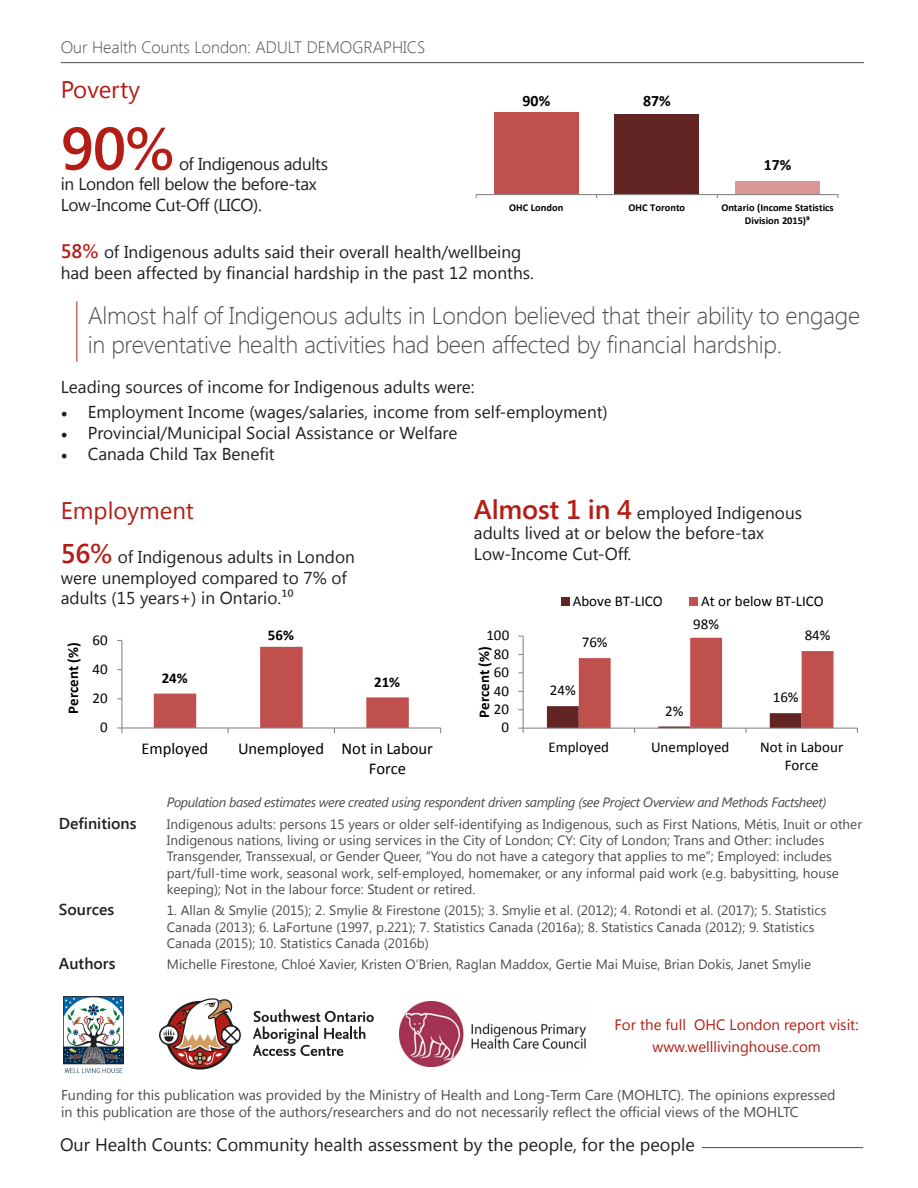
<style>
.page{position:relative;width:918px;height:1188px;background:#fff}
.page>*{position:absolute;margin:0;border:0;box-sizing:border-box;transform-origin:0 0}
.t1{font:600 60px "Segoe UI";color:#b41d15}
.t2{font:300 24px/28.8px "Segoe UI";letter-spacing:-.01em;color:#4b4c4d}
.t3{font:24px "Segoe UI";color:#b41d15}
.t4{font:18px "Segoe UI";color:#231f20}
.t5{font:17.25px/20.7px "Segoe UI";color:#231f20}
.t6{font:17.25px/20.7px "Segoe UI";letter-spacing:-.02em;color:#231f20}
.t7{font:300 16.5px "Segoe UI";color:#4b4c4d}
.t8{font:16.5px/20.1px "Calibri";color:#000}
.t9{font:700 15.9px "Calibri";color:#000}
.t10{font:600 15.75px "Segoe UI";color:#231f20}
.t11{font:15px/18.3px "Calibri";color:#000;text-align:center}
.t12{font:15px/21.6px "Segoe UI";color:#b41d15;text-align:center}
.t13{font:700 15px "Calibri";letter-spacing:.005em;color:#000}
.t14{font:14.25px/17.1px "Segoe UI";color:#4b4c4d}
.t15{font:13.5px/16.2px "Segoe UI";color:#4b4c4d}
.t16{font:italic 13.5px "Segoe UI";letter-spacing:-.03em;color:#4b4c4d}
.t17{font:700 10.5px/12.8px "Calibri";letter-spacing:-.005em;color:#000;text-align:center}
.s1{font-weight:600;font-size:19.5px;color:#b41d15}
.s2{font-family:"Minion Pro";font-size:18px}
.s3{font-weight:600;font-size:27px;color:#b41d15}
</style>
<div class="page">
<svg style="left:253px;top:1009px;width:121px;height:47px"></svg>
<svg style="left:159px;top:998px;width:82px;height:72px"></svg>
<img style="left:399px;top:1001px;width:187px;height:65px">
<img style="left:63px;top:996px;width:60px;height:78px">
<hr style="left:60px;top:1147px;width:803px;height:1px;background:#4b4c4d">
<div style="left:58px;top:1131px;width:643px;height:31px;background:#fff"></div>
<hr style="left:61px;top:62px;width:803px;height:1px;background:#4b4c4d">
<div style="left:615px;top:114px;width:84px;height:81px;background:#632523"></div>
<div style="left:735px;top:181px;width:85px;height:14px;background:#d99694"></div>
<div style="left:494px;top:112px;width:85px;height:83px;background:#c0504d"></div>
<hr style="left:476px;top:194px;width:362px;height:1px;background:#868686">
<hr style="left:121px;top:641px;width:1px;height:87px;background:#868686">
<hr style="left:122px;top:727px;width:319px;height:2px;background:#868686">
<svg style="left:117px;top:727px;width:5px;height:6px"></svg>
<svg style="left:154px;top:647px;width:255px;height:86px"></svg>
<hr style="left:523px;top:636px;width:1px;height:92px;background:#868686">
<hr style="left:523px;top:728px;width:334px;height:1px;background:#868686">
<svg style="left:518px;top:728px;width:6px;height:5px"></svg>
<svg style="left:547px;top:638px;width:286px;height:95px"></svg>
<div style="left:561px;top:598px;width:8px;height:8px;background:#632523"></div>
<div style="left:689px;top:598px;width:9px;height:8px;background:#c0504d"></div>
<hr style="left:76px;top:301px;width:1px;height:61px;background:#b41d15">
<p class="t7" style="left:61px;top:35px;width:366px">Our Health Counts London: ADULT DEMOGRAPHICS</p>
<p class="t3" style="left:61px;top:73px;width:81px">Poverty</p>
<p class="t1" style="left:61px;top:106px;width:116px">90%</p>
<p class="t9" style="left:523px;top:91px;width:29px">90%</p>
<p class="t9" style="left:643px;top:91px;width:29px">87%</p>
<p class="t6" style="left:61px;top:152px;width:269px;text-indent:118px">of Indigenous adults in London fell below the before-tax<br>Low-Income Cut-Off (LICO).</p>
<p class="t5" style="left:61px;top:241px;width:475px"><span class="s1">58%</span> of Indigenous adults said their overall health/wellbeing had been affected by financial hardship in the past 12 months.</p>
<p class="t9" style="left:764px;top:155px;width:29px">17%</p>
<p class="t17" style="left:509px;top:201px;width:56px">OHC London</p>
<p class="t17" style="left:629px;top:201px;width:58px">OHC Toronto</p>
<p class="t17" style="left:721px;top:201px;width:114px">Ontario (Income Statistics<br>Division 2015)⁹</p>
<p class="t2" style="left:88px;top:301px;width:774px">Almost half of Indigenous adults in London believed that their ability to engage in preventative health activities had been affected by financial hardship.</p>
<p class="t5" style="left:61px;top:376px;width:415px">Leading sources of income for Indigenous adults were:</p>
<p class="t5" style="left:61px;top:401px;width:549px"><span class="s2">•</span> Employment Income (wages/salaries, income from self-employment)</p>
<p class="t5" style="left:61px;top:422px;width:398px"><span class="s2">•</span> Provincial/Municipal Social Assistance or Welfare</p>
<p class="t5" style="left:61px;top:443px;width:216px"><span class="s2">•</span> Canada Child Tax Benefit</p>
<p class="t3" style="left:61px;top:493px;width:135px">Employment</p>
<p class="t5" style="left:61px;top:546px;width:296px"><span class="s3">56%</span> of Indigenous adults in London were unemployed compared to 7% of adults (15 years+) in Ontario.¹⁰</p>
<p class="t5" style="left:474px;top:502px;width:330px"><span class="s3">Almost 1 in 4</span> employed Indigenous adults lived at or below the before-tax<br>Low-Income Cut-Off.</p>
<p class="t11" style="left:573px;top:592px;width:92px">Above BT-LICO</p>
<p class="t11" style="left:701px;top:592px;width:124px">At or below BT-LICO</p>
<p class="t13" style="left:63px;top:714px;width:73px;rotate:-90deg">Percent (%)</p>
<p class="t11" style="left:93px;top:631px;width:17px">60</p>
<p class="t11" style="left:93px;top:660px;width:17px">40</p>
<p class="t11" style="left:93px;top:689px;width:17px">20</p>
<p class="t13" style="left:162px;top:668px;width:28px">24%</p>
<p class="t13" style="left:268px;top:626px;width:28px">56%</p>
<p class="t13" style="left:374px;top:672px;width:28px">21%</p>
<p class="t11" style="left:486px;top:626px;width:24px">100</p>
<p class="t13" style="left:474px;top:718px;width:73px;rotate:-90deg">Percent (%)</p>
<p class="t11" style="left:494px;top:645px;width:17px">80</p>
<p class="t11" style="left:494px;top:663px;width:17px">60</p>
<p class="t11" style="left:494px;top:681px;width:17px">40</p>
<p class="t11" style="left:494px;top:700px;width:17px">20</p>
<p class="t11" style="left:582px;top:633px;width:27px">76%</p>
<p class="t11" style="left:550px;top:681px;width:27px">24%</p>
<p class="t11" style="left:693px;top:615px;width:27px">98%</p>
<p class="t11" style="left:665px;top:701px;width:20px">2%</p>
<p class="t11" style="left:805px;top:626px;width:27px">84%</p>
<p class="t11" style="left:773px;top:688px;width:27px">16%</p>
<p class="t11" style="left:100px;top:718px;width:9px">0</p>
<p class="t11" style="left:502px;top:718px;width:9px">0</p>
<p class="t8" style="left:141px;top:739px;width:68px">Employed</p>
<p class="t8" style="left:369px;top:739px;width:66px;text-indent:-131px">Unemployed Not in Labour<br>Force</p>
<p class="t11" style="left:548px;top:738px;width:62px">Employed</p>
<p class="t11" style="left:651px;top:738px;width:80px">Unemployed</p>
<p class="t11" style="left:760px;top:738px;width:85px">Not in Labour<br>Force</p>
<p class="t16" style="left:167px;top:793px;width:661px">Population based estimates were created using respondent driven sampling (see Project Overview and Methods Factsheet)</p>
<p class="t10" style="left:59px;top:812px;width:79px">Definitions</p>
<p class="t15" style="left:167px;top:815px;width:697px">Indigenous adults: persons 15 years or older self-identifying as Indigenous, such as First Nations, Métis, Inuit or other Indigenous nations, living or using services in the City of London; CY: City of London; Trans and Other: includes Transgender, Transsexual, or Gender Queer, “You do not have a category that applies to me”; Employed: includes part/full-time work, seasonal work, self-employed, homemaker, or any informal paid work (e.g. babysitting, house keeping); Not in the labour force: Student or retired.</p>
<p class="t10" style="left:59px;top:899px;width:57px">Sources</p>
<p class="t15" style="left:167px;top:902px;width:661px">1. Allan &amp; Smylie (2015); 2. Smylie &amp; Firestone (2015); 3. Smylie et al. (2012); 4. Rotondi et al. (2017); 5. Statistics<br>Canada (2013); 6. LaFortune (1997, p.221); 7. Statistics Canada (2016a); 8. Statistics Canada (2012); 9. Statistics<br>Canada (2015); 10. Statistics Canada (2016b)</p>
<p class="t10" style="left:59px;top:953px;width:58px">Authors</p>
<p class="t15" style="left:167px;top:956px;width:646px">Michelle Firestone, Chloé Xavier, Kristen O’Brien, Raglan Maddox, Gertie Mai Muise, Brian Dokis, Janet Smylie</p>
<p class="t12" style="left:615px;top:1013px;width:245px">For the full OHC London report visit: www.welllivinghouse.com</p>
<p class="t14" style="left:61px;top:1085px;width:776px">Funding for this publication was provided by the Ministry of Health and Long-Term Care (MOHLTC). The opinions expressed in this publication are those of the authors/researchers and do not necessarily reflect the official views of the MOHLTC</p>
<h3 class="t4" style="left:60px;top:1132px;width:636px">Our Health Counts: Community health assessment by the people, for the people</h3>
</div>
